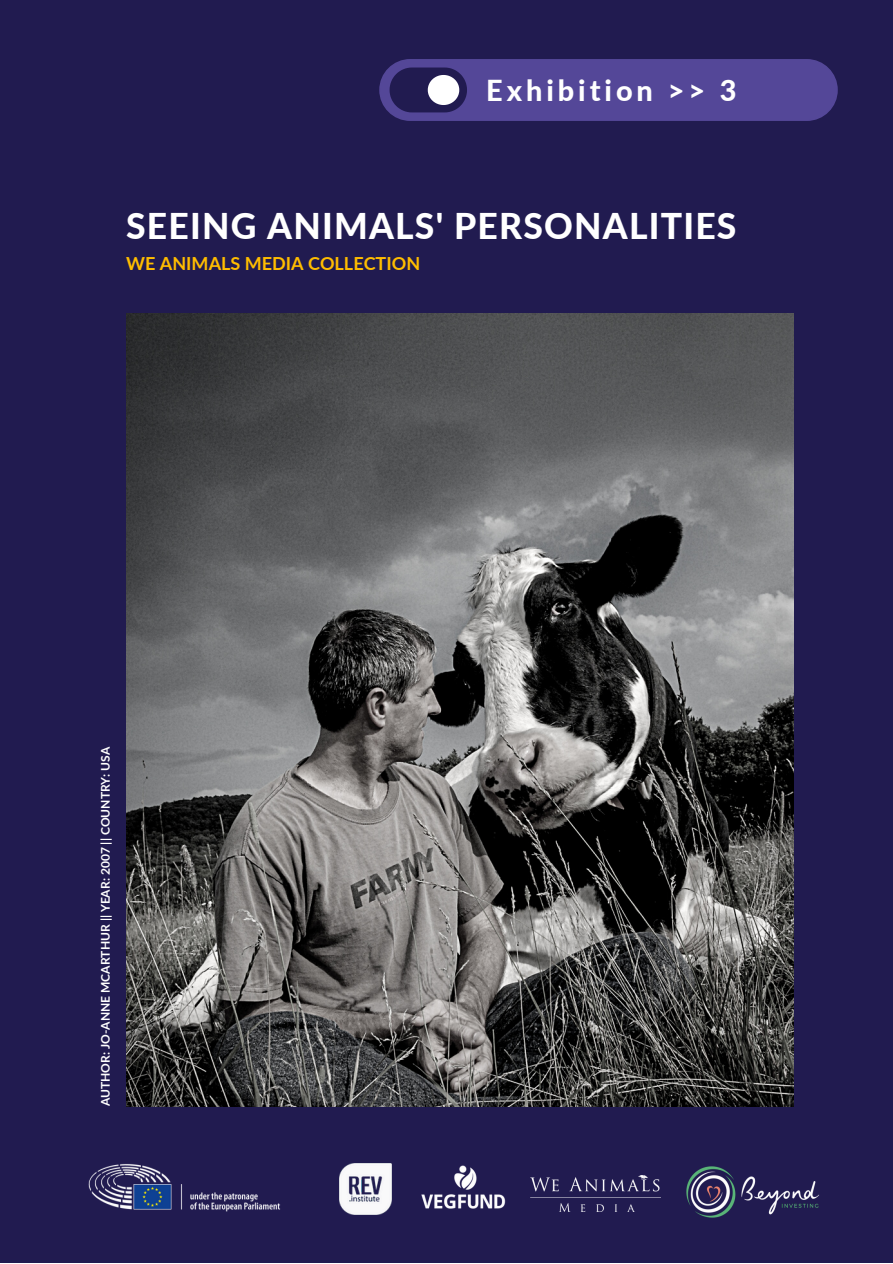
<style>
.page{position:relative;width:893px;height:1264px;background:#fff}
.page>*{position:absolute;margin:0;border:0;box-sizing:border-box;transform-origin:0 0}
.t1{font:800 35.55px "Lato";letter-spacing:.035em;color:#fff}
.t2{font:800 28.95px "Lato";letter-spacing:.135em;color:#fff}
.t3{font:700 18px "Lato";color:#ffbd00}
.t4{font:700 12px "Lato";color:#fff}
</style>
<div class="page">
<div style="left:0;top:0;width:892px;height:1262px;background:#211b50"></div>
<svg style="left:379px;top:59px;width:458px;height:62px;background:#524692"></svg>
<img style="left:686px;top:1166px;width:133px;height:52px">
<img style="left:340px;top:1163px;width:51px;height:51px">
<img style="left:421px;top:1165px;width:85px;height:44px">
<img style="left:88px;top:1164px;width:192px;height:48px">
<img style="left:126px;top:313px;width:667px;height:793px">
<img style="left:531px;top:1175px;width:129px;height:36px">
<h2 class="t2" style="left:486px;top:72px;width:252px">Exhibition &gt;&gt; 3</h2>
<h1 class="t1" style="left:126px;top:203px;width:611px">SEEING ANIMALS' PERSONALITIES</h1>
<h3 class="t3" style="left:126px;top:252px;width:295px">WE ANIMALS MEDIA COLLECTION</h3>
<p class="t4" style="left:98px;top:1106px;width:361px;rotate:-90deg">AUTHOR: JO-ANNE MCARTHUR || YEAR: 2007 || COUNTRY: USA</p>
</div>
